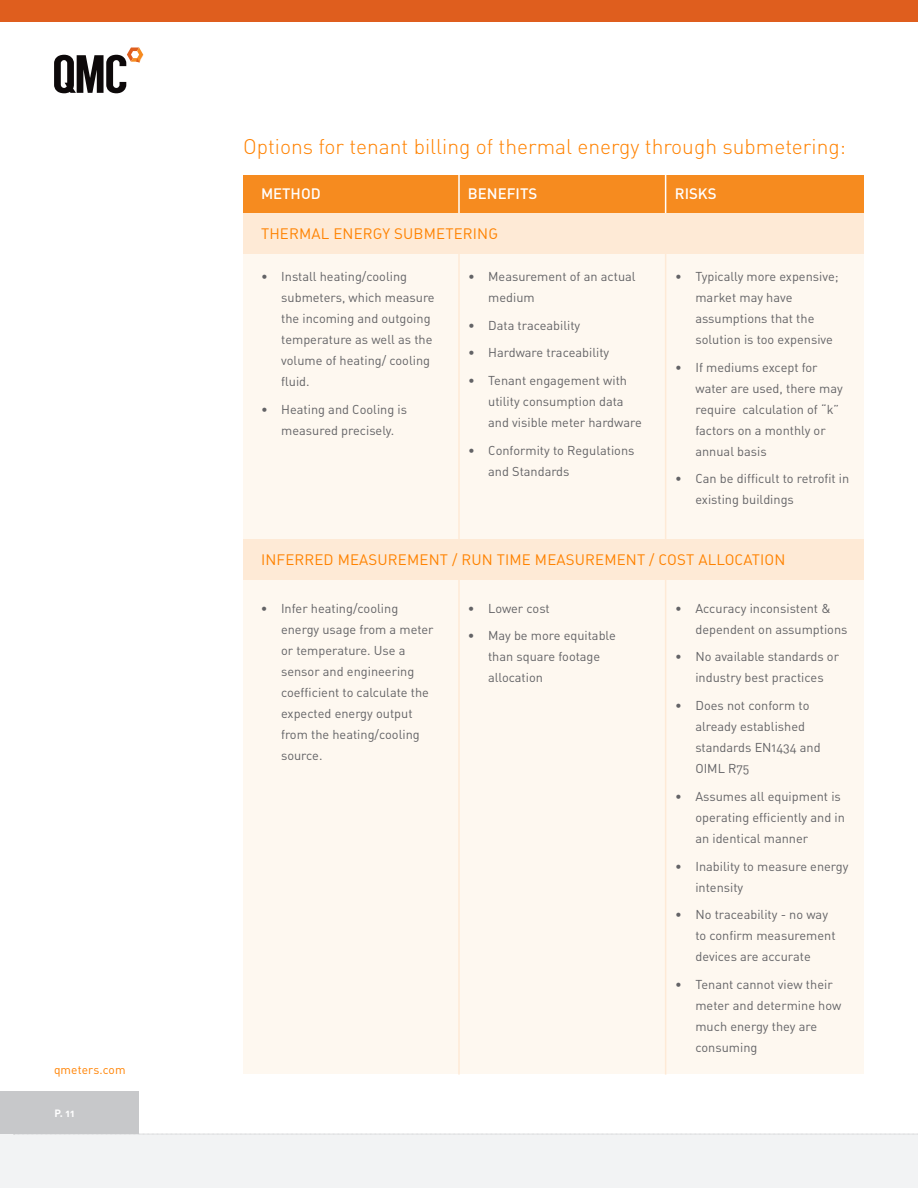
<style>
.page{position:relative;width:918px;height:1188px;background:#fff}
.page>*{position:absolute;margin:0;border:0;box-sizing:border-box;transform-origin:0 0}
.t1{font:21px "DIN Light Alternate";color:#ff8200}
.t2{font:15px "DIN Regular Alternate";letter-spacing:.01em;color:#ff8200}
.t3{font:15px "DIN Medium Alternate";color:#fff}
.t4{font:12.75px/21px "DIN Regular Alternate";color:#636366}
.t5{font:12px "DIN Regular Alternate";letter-spacing:.01em;color:#ff8200}
.t6{font:10.5px "DIN Bold Alternate";color:#fff}
</style>
<div class="page">
<div style="left:0;top:1091px;width:140px;height:43px;background:#c7c8ca"></div>
<div style="left:0;top:1134px;width:918px;height:54px;background:#f2f3f4"></div>
<svg style="left:14px;top:1134px;width:904px;height:1px"></svg>
<div style="left:0;top:0;width:918px;height:22px;background:#df5e1e"></div>
<svg style="left:54px;top:48px;width:89px;height:45px"></svg>
<div style="left:243px;top:175px;width:621px;height:38px;background:#f68b1f"></div>
<div style="left:243px;top:580px;width:621px;height:494px;background:#fef8f0"></div>
<div style="left:243px;top:254px;width:621px;height:285px;background:#fef8f0"></div>
<hr style="left:458px;top:148px;width:2px;height:93px;background:#fff">
<hr style="left:458px;top:227px;width:2px;height:848px;background:#feead6">
<hr style="left:665px;top:148px;width:1px;height:93px;background:#fff">
<hr style="left:665px;top:227px;width:1px;height:848px;background:#feead6">
<div style="left:243px;top:213px;width:621px;height:41px;background:#feead6"></div>
<div style="left:243px;top:539px;width:621px;height:41px;background:#feead6"></div>
<p class="t5" style="left:54px;top:1062px;width:73px">qmeters.com</p>
<p class="t6" style="left:55px;top:1106px;width:22px">P. 11</p>
<p class="t1" style="left:243px;top:134px;width:604px">Options for tenant billing of thermal energy through submetering:</p>
<p class="t3" style="left:261px;top:184px;width:61px">METHOD</p>
<p class="t3" style="left:468px;top:184px;width:71px">BENEFITS</p>
<p class="t3" style="left:675px;top:184px;width:43px">RISKS</p>
<p class="t2" style="left:261px;top:224px;width:239px">THERMAL ENERGY SUBMETERING</p>
<p class="t4" style="left:281px;top:266px;width:155px;text-indent:-20px">• Install heating/cooling submeters, which measure the incoming and outgoing temperature as well as the volume of heating/ cooling fluid.</p>
<p class="t4" style="left:261px;top:398px;width:148px;text-align:center">• Heating and Cooling is measured precisely.</p>
<p class="t4" style="left:488px;top:266px;width:149px;text-indent:-20px">• Measurement of an actual medium</p>
<p class="t4" style="left:468px;top:314px;width:114px">• Data traceability</p>
<p class="t4" style="left:468px;top:342px;width:143px">• Hardware traceability</p>
<p class="t4" style="left:488px;top:370px;width:155px;text-indent:-20px">• Tenant engagement with utility consumption data and visible meter hardware</p>
<p class="t4" style="left:488px;top:440px;width:148px;text-indent:-20px">• Conformity to Regulations and Standards</p>
<p class="t4" style="left:695px;top:266px;width:145px;text-indent:-20px">• Typically more expensive; market may have assumptions that the solution is too expensive</p>
<p class="t4" style="left:695px;top:356px;width:149px;text-indent:-20px">• If mediums except for water are used, there may require calculation of “k” factors on a monthly or annual basis</p>
<p class="t4" style="left:695px;top:468px;width:155px;text-indent:-20px">• Can be difficult to retrofit in existing buildings</p>
<p class="t2" style="left:261px;top:550px;width:526px">INFERRED MEASUREMENT / RUN TIME MEASUREMENT / COST ALLOCATION</p>
<p class="t4" style="left:281px;top:597px;width:154px;text-indent:-20px">• Infer heating/cooling energy usage from a meter or temperature. Use a sensor and engineering coefficient to calculate the expected energy output from the heating/cooling source.</p>
<p class="t4" style="left:468px;top:597px;width:83px">• Lower cost</p>
<p class="t4" style="left:488px;top:625px;width:129px;text-indent:-20px">• May be more equitable than square footage allocation</p>
<p class="t4" style="left:695px;top:597px;width:154px;text-indent:-20px">• Accuracy inconsistent &amp; dependent on assumptions</p>
<p class="t4" style="left:675px;top:646px;width:165px;text-align:center">• No available standards or industry best practices</p>
<p class="t4" style="left:695px;top:695px;width:127px;text-indent:-20px">• Does not conform to already established standards EN1434 and<br>OIML R75</p>
<p class="t4" style="left:695px;top:786px;width:151px;text-indent:-20px">• Assumes all equipment is operating efficiently and in an identical manner</p>
<p class="t4" style="left:695px;top:855px;width:155px;text-indent:-20px">• Inability to measure energy intensity</p>
<p class="t4" style="left:695px;top:904px;width:142px;text-indent:-20px">• No traceability - no way to confirm measurement devices are accurate</p>
<p class="t4" style="left:695px;top:974px;width:147px;text-indent:-20px">• Tenant cannot view their meter and determine how much energy they are consuming</p>
</div>
